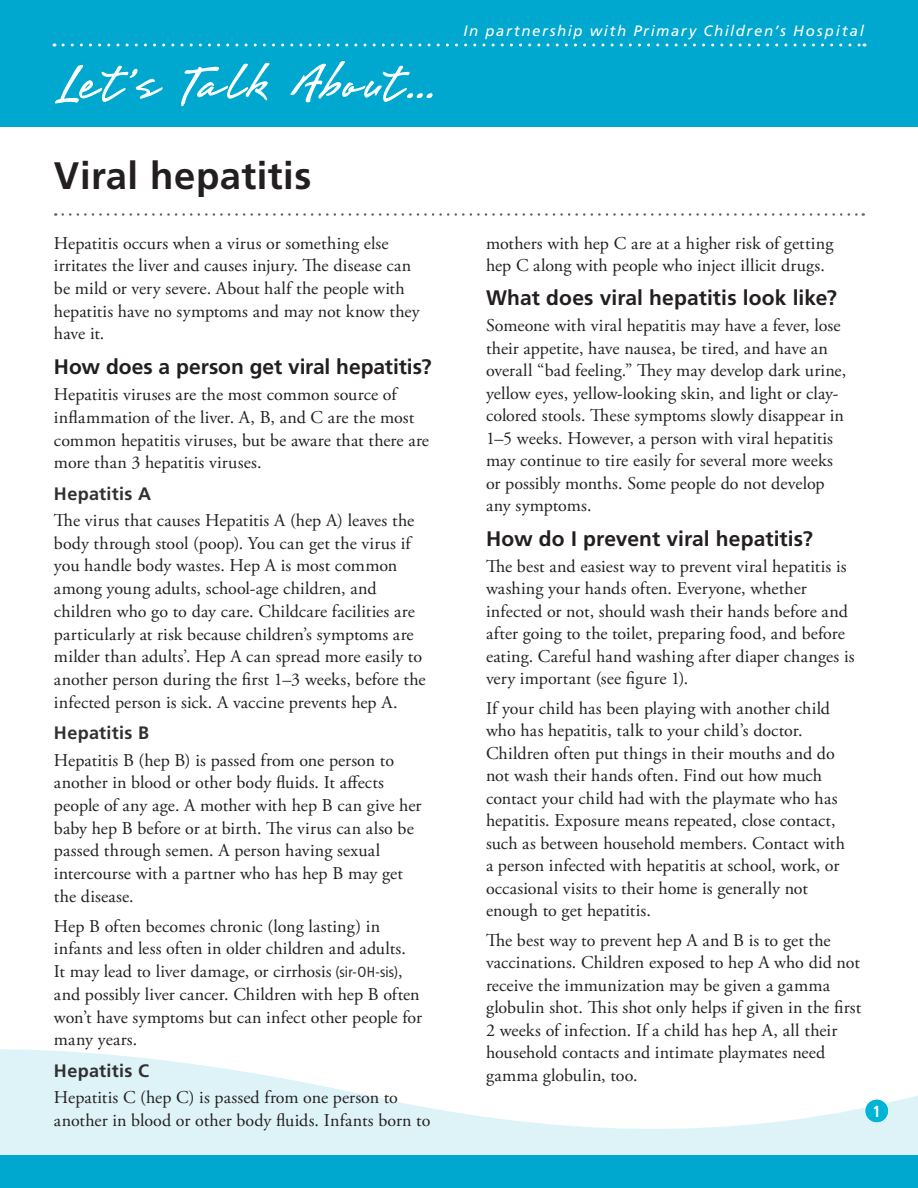
<style>
.page{position:relative;width:918px;height:1188px;background:#fff}
.page>*{position:absolute;margin:0;border:0;box-sizing:border-box;transform-origin:0 0}
.t1{font:60px "Brisa";letter-spacing:.05em;color:#fff}
.Title__h1{font:700 38.25px "Frutiger LT Std";letter-spacing:.015em;color:#231f20}
.Level_1__h2{font:700 21px "Frutiger LT Std";color:#231f20}
.Main__p{font:18px/22.5px "Adobe Garamond Pro";letter-spacing:.005em;color:#231f20}
.Level_2__h3{font:700 18px "Frutiger LT Std";letter-spacing:.02em;color:#312f30}
.Page_number{font:700 condensed 16.2px "Frutiger LT Std";color:#fff}
.t2{font:italic 15px "Frutiger LT Std";letter-spacing:.105em;color:#fff}
.s1{font-family:"Frutiger LT Std";font-stretch:condensed;font-size:14.7px;color:#312f30}
</style>
<div class="page">
<div style="left:0;top:0;width:918px;height:127px;background:#00a7cf"></div>
<svg style="left:55px;top:65px;width:108px;height:39px"></svg>
<svg style="left:181px;top:63px;width:89px;height:43px"></svg>
<svg style="left:290px;top:61px;width:143px;height:42px"></svg>
<svg style="left:63px;top:44px;width:802px;height:2px"></svg>
<svg style="left:0;top:1049px;width:918px;height:139px"></svg>
<div style="left:866px;top:1100px;width:22px;height:22px;background:#00b4d6;border-radius:50%"></div>
<svg style="left:63px;top:213px;width:801px;height:3px"></svg>
<h1 class="t1" style="left:54px;top:53px;width:382px">Let’s Talk About...</h1>
<p class="Title__h1" style="left:54px;top:154px;width:259px">Viral hepatitis</p>
<p class="Main__p" style="left:54px;top:232px;width:367px">Hepatitis occurs when a virus or something else irritates the liver and causes injury. The disease can be mild or very severe. About half the people with hepatitis have no symptoms and may not know they have it.</p>
<p class="Level_1__h2" style="left:54px;top:354px;width:379px">How does a person get viral hepatitis?</p>
<p class="Main__p" style="left:54px;top:384px;width:377px">Hepatitis viruses are the most common source of inflammation of the liver. A, B, and C are the most common hepatitis viruses, but be aware that there are more than 3 hepatitis viruses.</p>
<p class="Level_2__h3" style="left:54px;top:483px;width:99px">Hepatitis A</p>
<p class="Main__p" style="left:54px;top:510px;width:373px">The virus that causes Hepatitis A (hep A) leaves the body through stool (poop). You can get the virus if you handle body wastes. Hep A is most common among young adults, school-age children, and children who go to day care. Childcare facilities are particularly at risk because children’s symptoms are milder than adults’. Hep A can spread more easily to another person during the first 1–3 weeks, before the infected person is sick. A vaccine prevents hep A.</p>
<p class="Level_2__h3" style="left:54px;top:722px;width:97px">Hepatitis B</p>
<p class="Main__p" style="left:54px;top:749px;width:369px">Hepatitis B (hep B) is passed from one person to another in blood or other body fluids. It affects people of any age. A mother with hep B can give her baby hep B before or at birth. The virus can also be passed through semen. A person having sexual intercourse with a partner who has hep B may get the disease.</p>
<p class="Main__p" style="left:54px;top:915px;width:370px">Hep B often becomes chronic (long lasting) in infants and less often in older children and adults.<br>It may lead to liver damage, or cirrhosis <span class="s1">(sir-OH-sis)</span>, and possibly liver cancer. Children with hep B often won’t have symptoms but can infect other people for many years.</p>
<p class="Level_2__h3" style="left:54px;top:1060px;width:97px">Hepatitis C</p>
<p class="Main__p" style="left:54px;top:1087px;width:378px">Hepatitis C (hep C) is passed from one person to another in blood or other body fluids. Infants born to</p>
<p class="t2" style="left:463px;top:22px;width:402px">In partnership with Primary Children’s Hospital</p>
<p class="Main__p" style="left:486px;top:232px;width:349px">mothers with hep C are at a higher risk of getting hep C along with people who inject illicit drugs.</p>
<p class="Level_1__h2" style="left:486px;top:286px;width:353px">What does viral hepatitis look like?</p>
<p class="Main__p" style="left:486px;top:315px;width:362px">Someone with viral hepatitis may have a fever, lose their appetite, have nausea, be tired, and have an overall “bad feeling.” They may develop dark urine, yellow eyes, yellow-looking skin, and light or clay&shy;colored stools. These symptoms slowly disappear in 1–5 weeks. However, a person with viral hepatitis may continue to tire easily for several more weeks or possibly months. Some people do not develop any symptoms.</p>
<p class="Level_1__h2" style="left:486px;top:526px;width:329px">How do I prevent viral hepatitis?</p>
<p class="Main__p" style="left:486px;top:555px;width:370px">The best and easiest way to prevent viral hepatitis is washing your hands often. Everyone, whether infected or not, should wash their hands before and after going to the toilet, preparing food, and before eating. Careful hand washing after diaper changes is very important (see figure 1).</p>
<p class="Main__p" style="left:486px;top:697px;width:361px">If your child has been playing with another child who has hepatitis, talk to your child’s doctor.<br>Children often put things in their mouths and do not wash their hands often. Find out how much contact your child had with the playmate who has hepatitis. Exposure means repeated, close contact, such as between household members. Contact with a person infected with hepatitis at school, work, or occasional visits to their home is generally not enough to get hepatitis.</p>
<p class="Main__p" style="left:486px;top:929px;width:377px">The best way to prevent hep A and B is to get the vaccinations. Children exposed to hep A who did not receive the immunization may be given a gamma globulin shot. This shot only helps if given in the first 2 weeks of infection. If a child has hep A, all their household contacts and intimate playmates need gamma globulin, too.</p>
<p class="Page_number" style="left:873px;top:1101px;width:10px">1</p>
</div>
